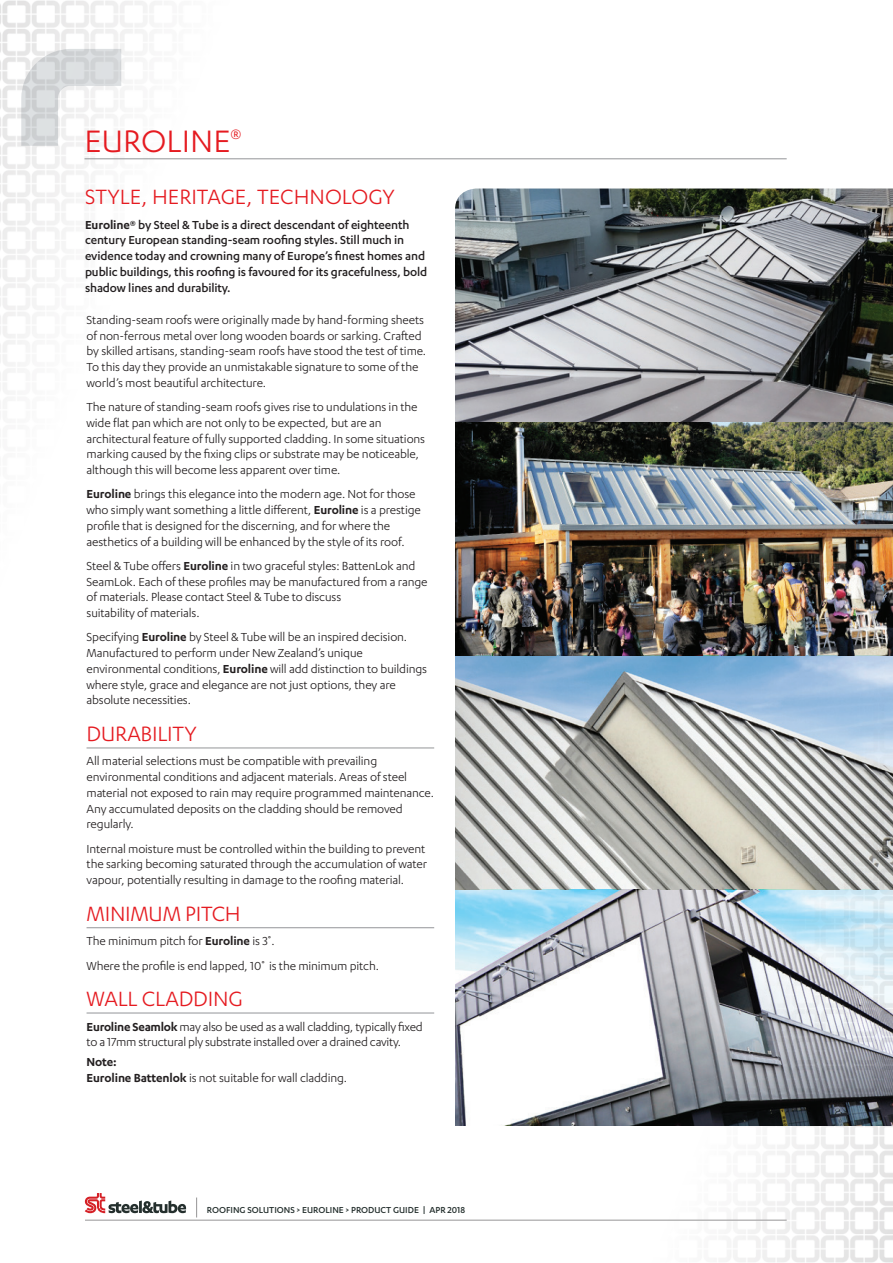
<style>
.page{position:relative;width:893px;height:1263px;background:#fff}
.page>*{position:absolute;margin:0;border:0;box-sizing:border-box;transform-origin:0 0}
.Heading_1{font:36px "Karbon";color:#e51b21}
.Heading_1-2{font:24px "Karbon";letter-spacing:-.01em;color:#e51b21}
.Heading_1-3{font:15.75px "Karbon";color:#e51b21}
.Body{font:13.5px/15.8px "Karbon";letter-spacing:-.01em;color:#231f20}
.Intro_para{font:500 13.5px/15.8px "Karbon";letter-spacing:-.01em;color:#231f20}
.t1{font:500 10.05px "Karbon";color:#242f2d}
.s1{font-weight:600}
</style>
<div class="page">
<img style="left:0;top:0;width:631px;height:749px">
<img style="left:249px;top:374px;width:643px;height:889px">
<svg style="left:21px;top:49px;width:100px;height:97px"></svg>
<hr style="left:85px;top:158px;width:702px;height:1px;background:#939598">
<hr style="left:87px;top:747px;width:347px;height:1px;background:#939598">
<hr style="left:87px;top:927px;width:347px;height:1px;background:#939598">
<hr style="left:87px;top:1013px;width:347px;height:1px;background:#939598">
<img style="left:455px;top:189px;width:438px;height:936px">
<svg style="left:472px;top:1136px;width:1px;height:16px"></svg>
<svg style="left:572px;top:1136px;width:1px;height:16px"></svg>
<svg style="left:686px;top:1136px;width:1px;height:16px"></svg>
<svg style="left:196px;top:1197px;width:1px;height:20px"></svg>
<svg style="left:85px;top:1193px;width:101px;height:20px"></svg>
<hr style="left:85px;top:1220px;width:702px;height:1px;background:#969596">
<p class="Heading_1" style="left:85px;top:121px;width:147px">EUROLINE</p>
<p class="Heading_1-3" style="left:230px;top:125px;width:12px">®</p>
<p class="Heading_1-2" style="left:85px;top:184px;width:311px">STYLE, HERITAGE, TECHNOLOGY</p>
<p class="Intro_para" style="left:85px;top:216px;width:344px"><span class="s1">Euroline®</span> by Steel &amp; Tube is a direct descendant of eighteenth century European standing-seam roofing styles. Still much in evidence today and crowning many of Europe’s finest homes and public buildings, this roofing is favoured for its gracefulness, bold shadow lines and durability.</p>
<p class="Body" style="left:87px;top:311px;width:341px">Standing-seam roofs were originally made by hand-forming sheets of non-ferrous metal over long wooden boards or sarking. Crafted by skilled artisans, standing-seam roofs have stood the test of time.<br>To this day they provide an unmistakable signature to some of the world’s most beautiful architecture.</p>
<p class="Body" style="left:87px;top:399px;width:340px">The nature of standing-seam roofs gives rise to undulations in the wide flat pan which are not only to be expected, but are an architectural feature of fully supported cladding. In some situations marking caused by the fixing clips or substrate may be noticeable, although this will become less apparent over time.</p>
<p class="Body" style="left:87px;top:486px;width:336px"><span class="s1">Euroline</span> brings this elegance into the modern age. Not for those who simply want something a little different, <span class="s1">Euroline</span> is a prestige profile that is designed for the discerning, and for where the aesthetics of a building will be enhanced by the style of its roof.</p>
<p class="Body" style="left:87px;top:558px;width:342px">Steel &amp; Tube offers <span class="s1">Euroline</span> in two graceful styles: BattenLok and SeamLok. Each of these profiles may be manufactured from a range of materials. Please contact Steel &amp; Tube to discuss<br>suitability of materials.</p>
<p class="Body" style="left:87px;top:629px;width:342px">Specifying <span class="s1">Euroline</span> by Steel &amp; Tube will be an inspired decision.<br>Manufactured to perform under New Zealand’s unique environmental conditions, <span class="s1">Euroline</span> will add distinction to buildings where style, grace and elegance are not just options, they are absolute necessities.</p>
<p class="Heading_1-2" style="left:87px;top:721px;width:112px">DURABILITY</p>
<p class="Body" style="left:87px;top:753px;width:349px">All material selections must be compatible with prevailing environmental conditions and adjacent materials. Areas of steel material not exposed to rain may require programmed maintenance.<br>Any accumulated deposits on the cladding should be removed regularly.</p>
<p class="Body" style="left:87px;top:840px;width:342px">Internal moisture must be controlled within the building to prevent the sarking becoming saturated through the accumulation of water vapour, potentially resulting in damage to the roofing material.</p>
<p class="Heading_1-2" style="left:87px;top:900px;width:156px">MINIMUM PITCH</p>
<p class="Body" style="left:87px;top:933px;width:190px">The minimum pitch for <span class="s1">Euroline</span> is 3˚.</p>
<p class="Body" style="left:87px;top:957px;width:294px">Where the profile is end lapped, 10˚ is the minimum pitch.</p>
<p class="Heading_1-2" style="left:87px;top:986px;width:158px">WALL CLADDING</p>
<p class="Body" style="left:87px;top:1018px;width:338px"><span class="s1">Euroline Seamlok</span> may also be used as a wall cladding, typically fixed to a 17mm structural ply substrate installed over a drained cavity.</p>
<p class="Body" style="left:87px;top:1054px;width:262px"><span class="s1">Note:<br>Euroline Battenlok</span> is not suitable for wall cladding.</p>
<p class="t1" style="left:207px;top:1205px;width:260px">ROOFING SOLUTIONS &gt; EUROLINE &gt; PRODUCT GUIDE | APR 2018</p>
</div>
